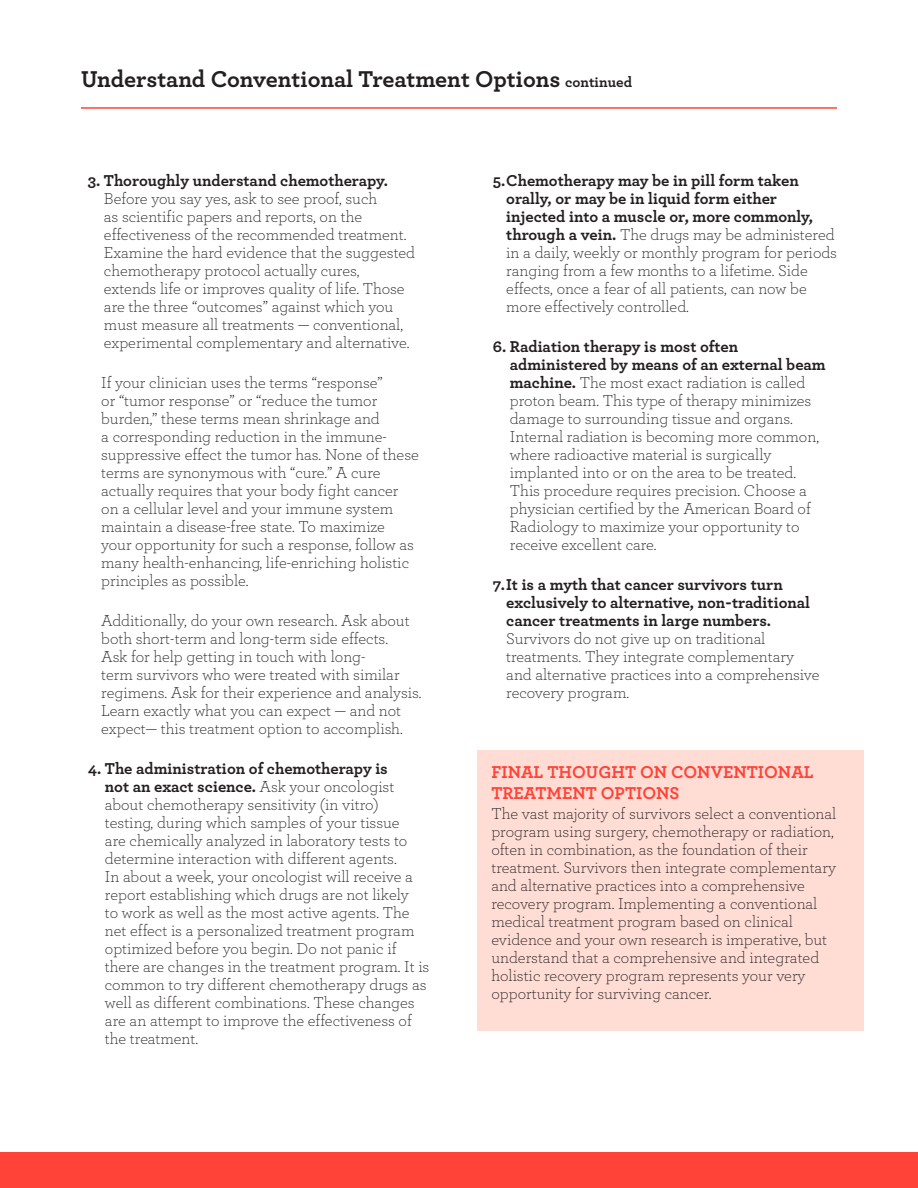
<style>
.page{position:relative;width:918px;height:1188px;background:#fff}
.page>*{position:absolute;margin:0;border:0;box-sizing:border-box;transform-origin:0 0}
.SECTION_HEADERS{font:700 24px "Archer";color:#231f20}
.TEXT{font:700 18px/21px "Archer";color:#ff4338}
.TEXT-2{font:300 16.5px/18px "Archer";color:#231f20}
.s1{font-size:15px}
.s2{font-weight:700}
</style>
<div class="page">
<div style="left:0;top:1152px;width:918px;height:36px;background:#ff4338"></div>
<hr style="left:81px;top:107px;width:756px;height:2px;background:#ff4338">
<div style="left:478px;top:751px;width:386px;height:280px;background:#ffddd5"></div>
<p class="SECTION_HEADERS" style="left:81px;top:60px;width:553px">Understand Conventional Treatment Options <span class="s1">continued</span></p>
<p class="TEXT-2" style="left:104px;top:171px;width:313px;text-indent:-16px"><span class="s2">3. Thoroughly understand chemotherapy.<br></span>Before you say yes, ask to see proof, such<br>as scientific papers and reports, on the effectiveness of the recommended treatment.<br>Examine the hard evidence that the suggested chemotherapy protocol actually cures, extends life or improves quality of life. Those are the three “outcomes” against which you must measure all treatments — conventional, experimental complementary and alternative.</p>
<p class="TEXT-2" style="left:101px;top:373px;width:319px">If your clinician uses the terms “response”<br>or “tumor response” or “reduce the tumor burden,” these terms mean shrinkage and<br>a corresponding reduction in the immune&shy;suppressive effect the tumor has. None of these terms are synonymous with “cure.” A cure actually requires that your body fight cancer on a cellular level and your immune system maintain a disease-free state. To maximize your opportunity for such a response, follow as many health-enhancing, life-enriching holistic principles as possible.</p>
<p class="TEXT-2" style="left:101px;top:611px;width:322px">Additionally, do your own research. Ask about both short-term and long-term side effects.<br>Ask for help getting in touch with long-<br>term survivors who were treated with similar regimens. Ask for their experience and analysis.<br>Learn exactly what you can expect — and not expect— this treatment option to accomplish.</p>
<p class="TEXT-2" style="left:105px;top:759px;width:326px;text-indent:-17px"><span class="s2">4. The administration of chemotherapy is<br>not an exact science.</span> Ask your oncologist about chemotherapy sensitivity (in vitro) testing, during which samples of your tissue<br>are chemically analyzed in laboratory tests to determine interaction with different agents.<br>In about a week, your oncologist will receive a report establishing which drugs are not likely<br>to work as well as the most active agents. The net effect is a personalized treatment program optimized before you begin. Do not panic if there are changes in the treatment program. It is common to try different chemotherapy drugs as well as different combinations. These changes are an attempt to improve the effectiveness of the treatment.</p>
<p class="TEXT-2" style="left:506px;top:171px;width:332px;text-indent:-14px"><span class="s2">5.Chemotherapy may be in pill form taken orally, or may be in liquid form either injected into a muscle or, more commonly, through a vein.</span> The drugs may be administered in a daily, weekly or monthly program for periods ranging from a few months to a lifetime. Side effects, once a fear of all patients, can now be more effectively controlled.</p>
<p class="TEXT-2" style="left:510px;top:337px;width:317px;text-indent:-17px"><span class="s2">6. Radiation therapy is most often administered by means of an external beam machine.</span> The most exact radiation is called proton beam. This type of therapy minimizes damage to surrounding tissue and organs.<br>Internal radiation is becoming more common, where radioactive material is surgically implanted into or on the area to be treated.<br>This procedure requires precision. Choose a physician certified by the American Board of Radiology to maximize your opportunity to receive excellent care.</p>
<p class="TEXT-2" style="left:506px;top:575px;width:315px;text-indent:-14px"><span class="s2">7.It is a myth that cancer survivors turn exclusively to alternative, non-traditional cancer treatments in large numbers.<br></span>Survivors do not give up on traditional treatments. They integrate complementary and alternative practices into a comprehensive recovery program.</p>
<p class="TEXT" style="left:491px;top:761px;width:324px">FINAL THOUGHT ON CONVENTIONAL<br>TREATMENT OPTIONS</p>
<p class="TEXT-2" style="left:491px;top:804px;width:346px">The vast majority of survivors select a conventional program using surgery, chemotherapy or radiation, often in combination, as the foundation of their treatment. Survivors then integrate complementary and alternative practices into a comprehensive recovery program. Implementing a conventional medical treatment program based on clinical evidence and your own research is imperative, but understand that a comprehensive and integrated holistic recovery program represents your very opportunity for surviving cancer.</p>
</div>
